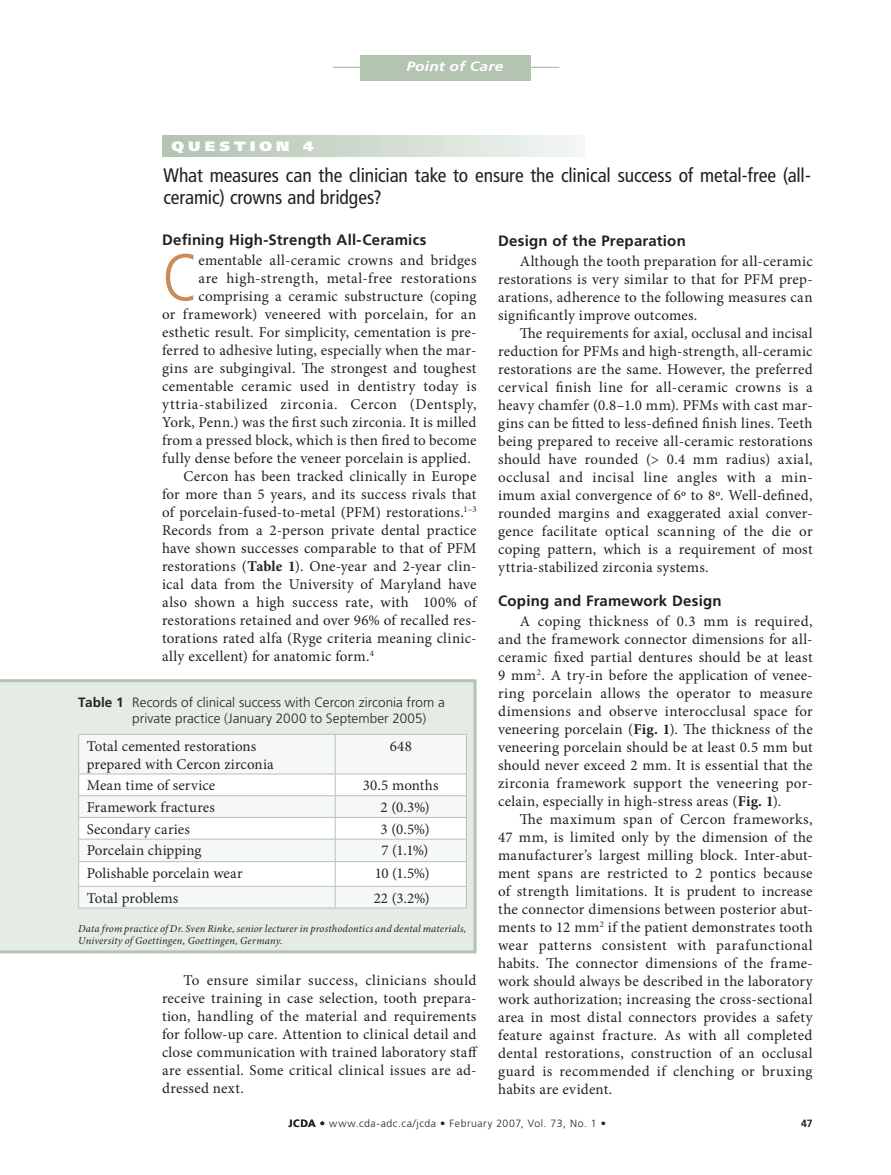
<style>
.page{position:relative;width:891px;height:1175px;background:#fff}
.page>*{position:absolute;margin:0;border:0;box-sizing:border-box;transform-origin:0 0}
._1_-body_minion_para{font:300 condensed 66.6px "Frutiger LT Std";color:#c98c58}
._4_-P_of_C_question{font:condensed 19.5px/22.5px "Frutiger LT Std";letter-spacing:-.005em;color:#231f20}
._1-body_minion{font:15px/18px "Minion Pro";letter-spacing:.02em;color:#231f20;text-align:justify}
._1_-body_minion_para-2{font:15px "Minion Pro";letter-spacing:.02em;color:#231f20}
.t1{font:15px/18px "Minion Pro";letter-spacing:.005em;color:#262324}
._1_-Subheads{font:700 15px "Frutiger LT Std";letter-spacing:.015em;color:#231f20}
._1_-body_minion_para-3{font:15px "Minion Pro";letter-spacing:.04em;color:#231f20}
.t2{font:300 13.5px/16.2px "Frutiger LT Std";color:#262324}
.t3{font:italic 700 13.5px "Frutiger LT Std";color:#b3c4b1;scale:1.15 1}
.t4{font:italic 700 13.5px "Frutiger LT Std";letter-spacing:.01em;color:#fff;scale:1.15 1}
._4_-__Question__in_b{font:900 13.5px "Frutiger LT Std";letter-spacing:.26em;color:#fff;scale:1.15 1}
.t5{font:italic 10.5px/12px "Minion Pro";letter-spacing:.02em;color:#262324}
.t6{font:300 10.5px "Frutiger LT Std";letter-spacing:.055em;color:#231f20}
.t7{font:700 10.5px "Frutiger LT Std";color:#231f20}
.s1{font-weight:700}
.s2{color:#231f20}
</style>
<div class="page">
<div style="left:361px;top:55px;width:170px;height:26px;background:#b3c4b1"></div>
<div style="left:162px;top:135px;width:422px;height:22px;background:linear-gradient(to right,#b0c2ae,#f2f6f3)"></div>
<svg style="left:1px;top:679px;width:476px;height:274px;background:#e1e9e1"></svg>
<div style="left:79px;top:735px;width:387px;height:172px;background:#f5f8f6"></div>
<svg style="left:79px;top:774px;width:387px;height:112px"></svg>
<hr style="left:78px;top:734px;width:257px;height:1px;background:#b3c4b1">
<hr style="left:78px;top:734px;width:1px;height:39px;background:#b3c4b1">
<hr style="left:335px;top:734px;width:132px;height:1px;background:#b3c4b1">
<hr style="left:335px;top:734px;width:1px;height:39px;background:#b3c4b1">
<hr style="left:466px;top:734px;width:1px;height:39px;background:#b3c4b1">
<hr style="left:78px;top:773px;width:257px;height:1px;background:#b3c4b1">
<hr style="left:335px;top:773px;width:132px;height:1px;background:#b3c4b1">
<hr style="left:78px;top:795px;width:257px;height:1px;background:#b3c4b1">
<hr style="left:335px;top:795px;width:132px;height:1px;background:#b3c4b1">
<hr style="left:78px;top:817px;width:257px;height:1px;background:#b3c4b1">
<hr style="left:335px;top:817px;width:132px;height:1px;background:#b3c4b1">
<hr style="left:78px;top:838px;width:257px;height:1px;background:#b3c4b1">
<hr style="left:335px;top:838px;width:132px;height:1px;background:#b3c4b1">
<hr style="left:78px;top:861px;width:257px;height:1px;background:#b3c4b1">
<hr style="left:335px;top:861px;width:132px;height:1px;background:#b3c4b1">
<hr style="left:78px;top:886px;width:257px;height:1px;background:#b3c4b1">
<svg style="left:78px;top:774px;width:1px;height:133px"></svg>
<hr style="left:335px;top:886px;width:132px;height:1px;background:#b3c4b1">
<svg style="left:335px;top:774px;width:1px;height:133px"></svg>
<svg style="left:466px;top:774px;width:1px;height:133px"></svg>
<hr style="left:78px;top:907px;width:257px;height:1px;background:#b3c4b1">
<hr style="left:335px;top:907px;width:132px;height:1px;background:#b3c4b1">
<p class="t3" style="left:333px;top:58px;width:48px">–––––––</p>
<p class="t4" style="left:406px;top:58px;width:86px">Point of Care</p>
<p class="t3" style="left:521px;top:58px;width:34px">–––––</p>
<p class="_4_-__Question__in_b" style="left:172px;top:138px;width:125px">QUESTION 4</p>
<p class="_4_-P_of_C_question" style="left:164px;top:164px;width:649px">What measures can the clinician take to ensure the clinical success of metal-free (all&shy;ceramic) crowns and bridges?</p>
<p class="_1_-Subheads" style="left:162px;top:231px;width:266px">Defining High-Strength All-Ceramics</p>
<p class="_1_-body_minion_para" style="left:162px;top:240px;width:37px">C</p>
<p class="_1_-body_minion_para-2" style="left:198px;top:250px;width:280px">ementable all-ceramic crowns and bridges</p>
<p class="_1_-Subheads" style="left:498px;top:232px;width:189px">Design of the Preparation</p>
<p class="_1-body_minion" style="left:498px;top:252px;width:316px;text-indent:22px">Although the tooth preparation for all-ceramic restorations is very similar to that for PFM prep&shy;arations, adherence to the following measures can significantly improve outcomes.</p>
<p class="_1-body_minion" style="left:498px;top:324px;width:316px;text-indent:22px">The requirements for axial, occlusal and incisal reduction for PFMs and high-strength, all-ceramic restorations are the same. However, the preferred cervical finish line for all-ceramic crowns is a heavy chamfer (0.8–1.0 mm). PFMs with cast mar&shy;gins can be fitted to less-defined finish lines. Teeth being prepared to receive all-ceramic restorations should have rounded (&gt; 0.4 mm radius) axial, occlusal and incisal line angles with a min&shy;imum axial convergence of 6º to 8º. Well-defined, rounded margins and exaggerated axial conver&shy;gence facilitate optical scanning of the die or coping pattern, which is a requirement of most yttria-stabilized zirconia systems.</p>
<p class="_1_-Subheads" style="left:498px;top:592px;width:225px">Coping and Framework Design</p>
<p class="_1-body_minion" style="left:498px;top:612px;width:316px;text-indent:22px">A coping thickness of 0.3 mm is required, and the framework connector dimensions for all&shy;ceramic fixed partial dentures should be at least 9 mm<sup>2</sup>. A try-in before the application of venee&shy;ring porcelain allows the operator to measure dimensions and observe interocclusal space for veneering porcelain (<span class="s1">Fig. 1</span>). The thickness of the veneering porcelain should be at least 0.5 mm but should never exceed 2 mm. It is essential that the zirconia framework support the veneering por&shy;celain, especially in high-stress areas (<span class="s1">Fig. 1</span>).</p>
<p class="_1-body_minion" style="left:498px;top:810px;width:316px;text-indent:22px">The maximum span of Cercon frameworks, 47 mm, is limited only by the dimension of the manufacturer’s largest milling block. Inter-abut&shy;ment spans are restricted to 2 pontics because of strength limitations. It is prudent to increase the connector dimensions between posterior abut&shy;ments to 12 mm<sup>2</sup> if the patient demonstrates tooth wear patterns consistent with parafunctional habits. The connector dimensions of the frame&shy;work should always be described in the laboratory work authorization; increasing the cross-sectional area in most distal connectors provides a safety feature against fracture. As with all completed dental restorations, construction of an occlusal guard is recommended if clenching or bruxing habits are evident.</p>
<p class="_1_-body_minion_para-2" style="left:198px;top:268px;width:280px">are high-strength, metal-free restorations</p>
<p class="_1_-body_minion_para-2" style="left:198px;top:286px;width:280px">comprising a ceramic substructure (coping</p>
<p class="_1_-body_minion_para-2" style="left:162px;top:304px;width:316px">or framework) veneered with porcelain, for an</p>
<p class="_1_-body_minion_para-2" style="left:162px;top:322px;width:316px">esthetic result. For simplicity, cementation is pre-</p>
<p class="_1_-body_minion_para-2" style="left:162px;top:340px;width:316px">ferred to adhesive luting, especially when the mar-</p>
<p class="_1_-body_minion_para-2" style="left:162px;top:358px;width:316px">gins are subgingival. The strongest and toughest</p>
<p class="_1_-body_minion_para-2" style="left:162px;top:376px;width:316px">cementable ceramic used in dentistry today is</p>
<p class="_1_-body_minion_para-3" style="left:162px;top:394px;width:316px">yttria-stabilized zirconia. Cercon (Dentsply,</p>
<p class="_1_-body_minion_para-2" style="left:162px;top:412px;width:316px">York, Penn.) was the first such zirconia. It is milled</p>
<p class="_1_-body_minion_para-2" style="left:162px;top:430px;width:316px">from a pressed block, which is then fired to become</p>
<p class="_1_-body_minion_para-2" style="left:162px;top:448px;width:311px">fully dense before the veneer porcelain is applied.</p>
<p class="_1-body_minion" style="left:162px;top:467px;width:316px;text-indent:22px">Cercon has been tracked clinically in Europe for more than 5 years, and its success rivals that of porcelain-fused-to-metal (PFM) restorations.<sup>1–3<br></sup>Records from a 2-person private dental practice have shown successes comparable to that of PFM restorations (<span class="s1">Table 1</span>). One-year and 2-year clin&shy;ical data from the University of Maryland have also shown a high success rate, with 100% of restorations retained and over 96% of recalled res&shy;torations rated alfa (Ryge criteria meaning clinic&shy;ally excellent) for anatomic form.<sup>4</sup></p>
<p class="t2" style="left:132px;top:694px;width:314px;text-indent:-54px"><span class="s1">Table 1</span> Records of clinical success with Cercon zirconia from a private practice (January 2000 to September 2005)</p>
<p class="t1" style="left:87px;top:737px;width:188px"><span class="s2">T</span>otal cemented restorations prepared with Cercon zirconia</p>
<p class="t1" style="left:390px;top:737px;width:24px">648</p>
<p class="t1" style="left:87px;top:776px;width:130px">Mean time of service</p>
<p class="t1" style="left:363px;top:776px;width:77px">30.5 months</p>
<p class="t1" style="left:87px;top:798px;width:130px">Framework fractures</p>
<p class="t1" style="left:381px;top:798px;width:51px">2 (0.3%)</p>
<p class="t1" style="left:87px;top:820px;width:105px">Secondary caries</p>
<p class="t1" style="left:381px;top:820px;width:51px">3 (0.5%)</p>
<p class="t1" style="left:87px;top:841px;width:116px">Porcelain chipping</p>
<p class="t1" style="left:381px;top:841px;width:49px">7 (1.1%)</p>
<p class="t1" style="left:87px;top:864px;width:157px">Polishable porcelain wear</p>
<p class="t1" style="left:375px;top:864px;width:56px">10 (1.5%)</p>
<p class="t1" style="left:87px;top:889px;width:93px">Total problems</p>
<p class="t1" style="left:374px;top:889px;width:58px">22 (3.2%)</p>
<p class="t5" style="left:78px;top:923px;width:390px">Data from practice of Dr. Sven Rinke, senior lecturer in prosthodontics and dental materials,<br>University of Goettingen, Goettingen, Germany.</p>
<p class="_1-body_minion" style="left:162px;top:971px;width:317px;text-indent:22px">To ensure similar success, clinicians should receive training in case selection, tooth prepara&shy;tion, handling of the material and requirements for follow-up care. Attention to clinical detail and close communication with trained laboratory staff are essential. Some critical clinical issues are ad&shy;dressed next.</p>
<p class="t7" style="left:288px;top:1117px;width:7px">JCDA•</p>
<p class="t6" style="left:329px;top:1117px;width:278px">www.cda-adc.ca/jcda • February 2007, Vol. 73, No. 1 •</p>
<p class="t7" style="left:801px;top:1117px;width:13px">47</p>
</div>
